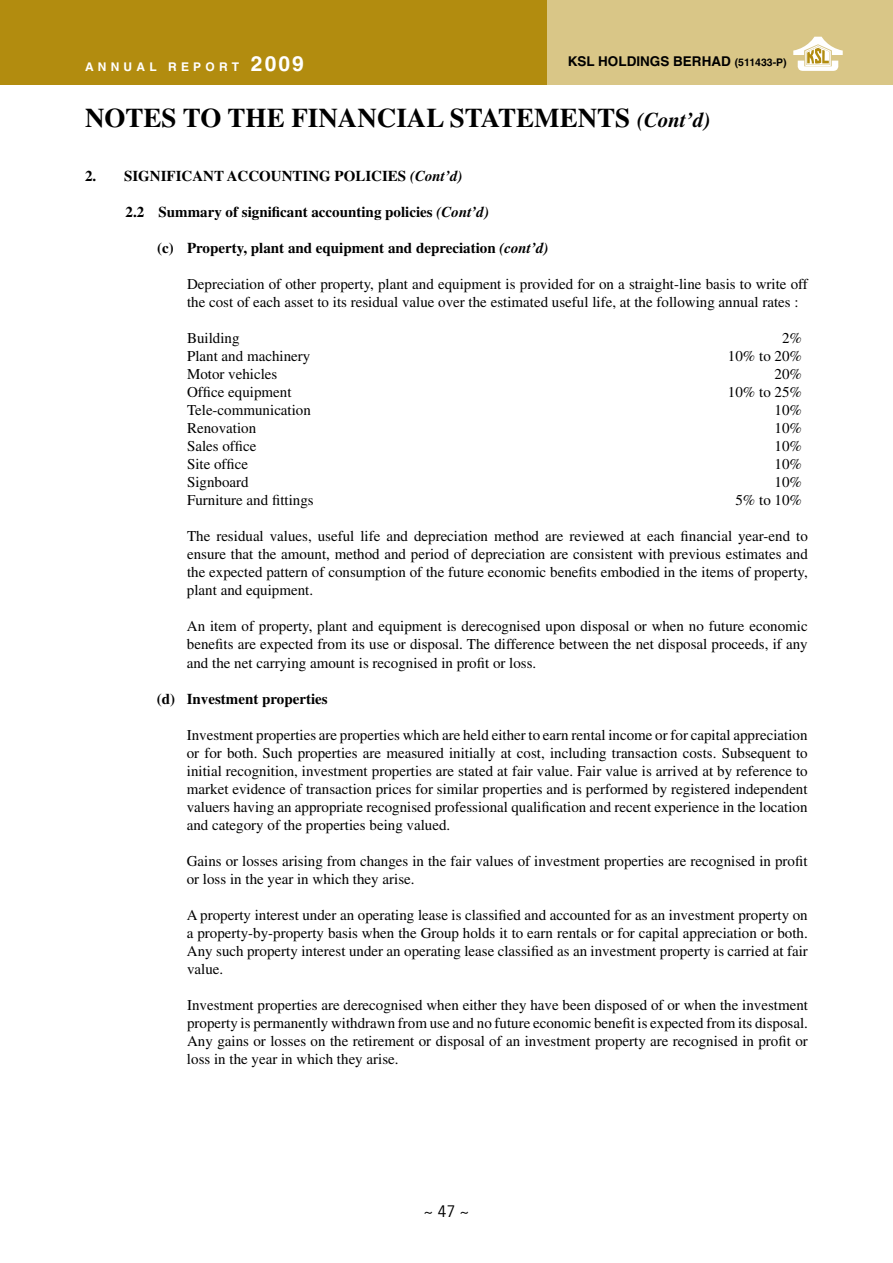
<style>
.page{position:relative;width:893px;height:1263px;background:#fff}
.page>*{position:absolute;margin:0;border:0;box-sizing:border-box;transform-origin:0 0}
.t1{font:700 27px "Times";color:#000}
.t2{font:italic 700 21px "Times";color:#000}
.t3{font:15px/18px "Times";color:#000;text-align:justify}
.t4{font:700 15px "Times";color:#000}
.t5{font:italic 700 15px "Times";color:#000}
.t6{font:15px "News Gothic";color:#000}
.t7{font:700 13.5px "Helvetica";color:#000}
.t8{font:700 12px "Helvetica";letter-spacing:.35em;color:#fff}
.s1{font-size:10.5px}
.s2{font-size:21px}
.s3{font-style:italic}
</style>
<div class="page">
<div style="left:546px;top:0;width:347px;height:84px;background:#d9c687"></div>
<div style="left:0;top:0;width:546px;height:84px;background:#b28c0f"></div>
<svg style="left:793px;top:37px;width:50px;height:34px"></svg>
<p class="t7" style="left:568px;top:53px;width:220px">KSL HOLDINGS BERHAD <span class="s1">(511433-P)</span></p>
<p class="t8" style="left:85px;top:60px;width:220px">ANNUAL REPORT <span class="s2">2009</span></p>
<h1 class="t1" style="left:85px;top:102px;width:38px">Notes</h1>
<h1 class="t1" style="left:183px;top:102px;width:65px">to the</h1>
<h1 class="t1" style="left:291px;top:102px;width:18px">financial</h1>
<h1 class="t1" style="left:450px;top:102px;width:19px">statements</h1>
<h2 class="t2" style="left:637px;top:108px;width:75px">(Cont’d)</h2>
<p class="t4" style="left:85px;top:167px;width:58px">2. Significant</p>
<p class="t4" style="left:227px;top:167px;width:12px">accounting</p>
<p class="t4" style="left:335px;top:167px;width:10px">policies</p>
<p class="t5" style="left:410px;top:168px;width:54px">(Cont’d)</p>
<p class="t4" style="left:126px;top:203px;width:365px">2.2 Summary of significant accounting policies <span class="s3">(Cont’d)</span></p>
<p class="t4" style="left:157px;top:239px;width:393px">(c) Property, plant and equipment and depreciation <span class="s3">(cont’d)</span></p>
<p class="t3" style="left:187px;top:275px;width:622px">Depreciation of other property, plant and equipment is provided for on a straight-line basis to write off the cost of each asset to its residual value over the estimated useful life, at the following annual rates :</p>
<p class="t3" style="left:187px;top:329px;width:54px">Building</p>
<p class="t3" style="left:782px;top:329px;width:21px">2%</p>
<p class="t3" style="left:187px;top:347px;width:125px">Plant and machinery</p>
<p class="t3" style="left:728px;top:347px;width:76px">10% to 20%</p>
<p class="t3" style="left:187px;top:365px;width:92px">Motor vehicles</p>
<p class="t3" style="left:775px;top:365px;width:29px">20%</p>
<p class="t3" style="left:187px;top:383px;width:106px">Office equipment</p>
<p class="t3" style="left:728px;top:383px;width:76px">10% to 25%</p>
<p class="t3" style="left:187px;top:401px;width:125px">Tele-communication</p>
<p class="t3" style="left:775px;top:401px;width:29px">10%</p>
<p class="t3" style="left:187px;top:419px;width:71px">Renovation</p>
<p class="t3" style="left:775px;top:419px;width:29px">10%</p>
<p class="t3" style="left:187px;top:437px;width:71px">Sales office</p>
<p class="t3" style="left:775px;top:437px;width:29px">10%</p>
<p class="t3" style="left:187px;top:455px;width:63px">Site office</p>
<p class="t3" style="left:775px;top:455px;width:29px">10%</p>
<p class="t3" style="left:187px;top:473px;width:63px">Signboard</p>
<p class="t3" style="left:775px;top:473px;width:29px">10%</p>
<p class="t3" style="left:187px;top:491px;width:128px">Furniture and fittings</p>
<p class="t3" style="left:735px;top:491px;width:68px">5% to 10%</p>
<p class="t3" style="left:187px;top:527px;width:622px">The residual values, useful life and depreciation method are reviewed at each financial year-end to ensure that the amount, method and period of depreciation are consistent with previous estimates and the expected pattern of consumption of the future economic benefits embodied in the items of property, plant and equipment.</p>
<p class="t3" style="left:187px;top:617px;width:622px">An item of property, plant and equipment is derecognised upon disposal or when no future economic benefits are expected from its use or disposal. The difference between the net disposal proceeds, if any and the net carrying amount is recognised in profit or loss.</p>
<p class="t4" style="left:157px;top:689px;width:172px">(d) Investment properties</p>
<p class="t3" style="left:187px;top:725px;width:623px">Investment properties are properties which are held either to earn rental income or for capital appreciation or for both. Such properties are measured initially at cost, including transaction costs. Subsequent to initial recognition, investment properties are stated at fair value. Fair value is arrived at by reference to market evidence of transaction prices for similar properties and is performed by registered independent valuers having an appropriate recognised professional qualification and recent experience in the location and category of the properties being valued.</p>
<p class="t3" style="left:187px;top:851px;width:622px">Gains or losses arising from changes in the fair values of investment properties are recognised in profit or loss in the year in which they arise.</p>
<p class="t3" style="left:187px;top:905px;width:623px">A property interest under an operating lease is classified and accounted for as an investment property on a property-by-property basis when the Group holds it to earn rentals or for capital appreciation or both.<br>Any such property interest under an operating lease classified as an investment property is carried at fair value.</p>
<p class="t3" style="left:187px;top:995px;width:622px">Investment properties are derecognised when either they have been disposed of or when the investment property is permanently withdrawn from use and no future economic benefit is expected from its disposal.<br>Any gains or losses on the retirement or disposal of an investment property are recognised in profit or loss in the year in which they arise.</p>
<p class="t6" style="left:424px;top:1202px;width:47px">~ 47 ~</p>
</div>
